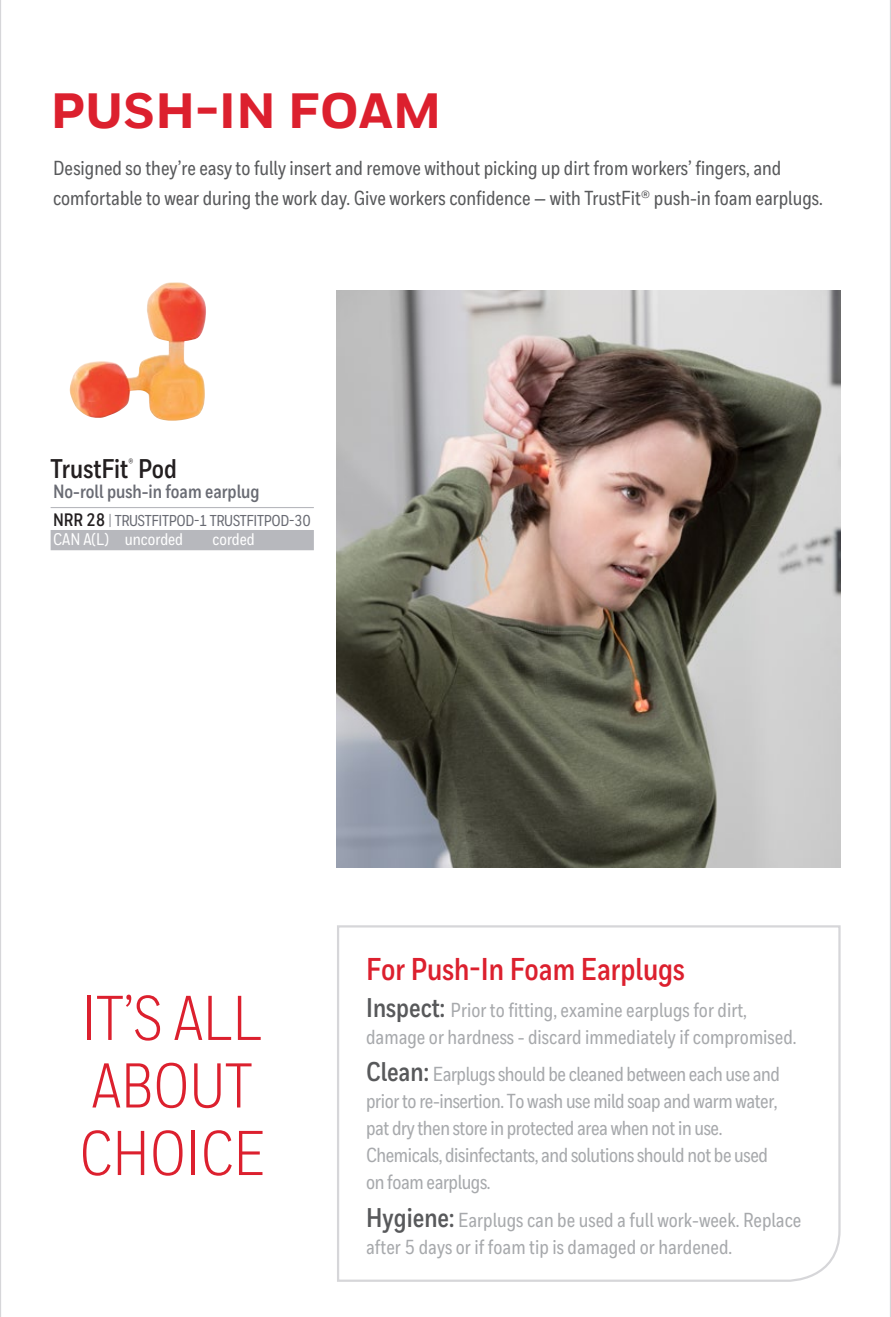
<style>
.page{position:relative;width:891px;height:1317px;background:#fff}
.page>*{position:absolute;margin:0;border:0;box-sizing:border-box;transform-origin:0 0}
.Body_copy{font:63px/67.5px "Honeywell Cond";color:#dc202e}
._01_Product_Section{font:800 49.5px "Honeywell Sans";color:#dc202e}
.Body_copy-2{font:700 31.5px "Honeywell Cond";color:#dc202e}
._03_Product_Name{font:700 27px "Honeywell Cond";color:#231f20}
.Body_copy-3{font:500 20.25px/27px "Honeywell Cond";letter-spacing:-.02em;color:#a7a9ac}
.Body_copy-4{font:500 20.25px/27px "Honeywell Cond";color:#a7a9ac}
._02_Product_Section{font:500 20.25px/29.2px "Honeywell Cond";color:#58595b}
._05_Product_Descript{font:700 19.12px "Honeywell Cond";color:#696b73}
.Product{font:500 16.88px "Honeywell Cond";color:#fff}
.Product-2{font:500 15.75px "Honeywell Cond";letter-spacing:-.02em;color:#696b73}
.s1{font-family:"Honeywell Sans";font-weight:700}
.s2{font-weight:700;font-size:18px;color:#231f20}
.s3{font-weight:400}
.s4{font-weight:700;font-size:27px;color:#58595b}
</style>
<div class="page">
<hr style="left:0;top:0;width:1px;height:1316px;background:#d6d6d9">
<hr style="left:51px;top:507px;width:263px;height:1px;background:#b7b8bd">
<div style="left:51px;top:530px;width:263px;height:20px;background:#b7b8bd"></div>
<img style="left:337px;top:290px;width:504px;height:577px">
<img style="left:69px;top:282px;width:137px;height:138px">
<svg style="left:337px;top:925px;width:504px;height:357px"></svg>
<hr style="left:890px;top:0;width:1px;height:1316px;background:#d6d6d9">
<p class="_01_Product_Section" style="left:51px;top:81px;width:392px">PUSH-IN FOAM</p>
<p class="_02_Product_Section" style="left:53px;top:154px;width:771px">Designed so they’re easy to fully insert and remove without picking up dirt from workers’ fingers, and comfortable to wear during the work day. Give workers confidence — with TrustFit<span class="s1">®</span> push-in foam earplugs.</p>
<p class="_03_Product_Name" style="left:51px;top:452px;width:128px">TrustFit<sup>®</sup> Pod</p>
<p class="_05_Product_Descript" style="left:53px;top:479px;width:208px">No-roll push-in foam earplug</p>
<p class="Product-2" style="left:53px;top:511px;width:259px"><span class="s2">NRR 28</span> <span class="s3">|</span> TRUSTFITPOD-1 TRUSTFITPOD-30</p>
<p class="Product" style="left:53px;top:529px;width:132px">CAN A(L) uncorded</p>
<p class="Product" style="left:213px;top:529px;width:44px">corded</p>
<p class="Body_copy" style="left:82px;top:984px;width:181px">IT’S ALL</p>
<p class="Body_copy" style="left:79px;top:1052px;width:187px">ABOUT<br>CHOICE</p>
<p class="Body_copy-2" style="left:366px;top:949px;width:320px">For Push-In Foam Earplugs</p>
<p class="Body_copy-4" style="left:366px;top:996px;width:432px"><span class="s4">Inspect:</span> Prior to fitting, examine earplugs for dirt, damage or hardness - discard immediately if compromised.</p>
<p class="Body_copy-3" style="left:366px;top:1061px;width:415px"><span class="s4">Clean:</span> Earplugs should be cleaned between each use and prior to re-insertion. To wash use mild soap and warm water, pat dry then store in protected area when not in use.<br>Chemicals, disinfectants, and solutions should not be used on foam earplugs.</p>
<p class="Body_copy-4" style="left:366px;top:1206px;width:437px"><span class="s4">Hygiene:</span> Earplugs can be used a full work-week. Replace after 5 days or if foam tip is damaged or hardened.</p>
</div>
